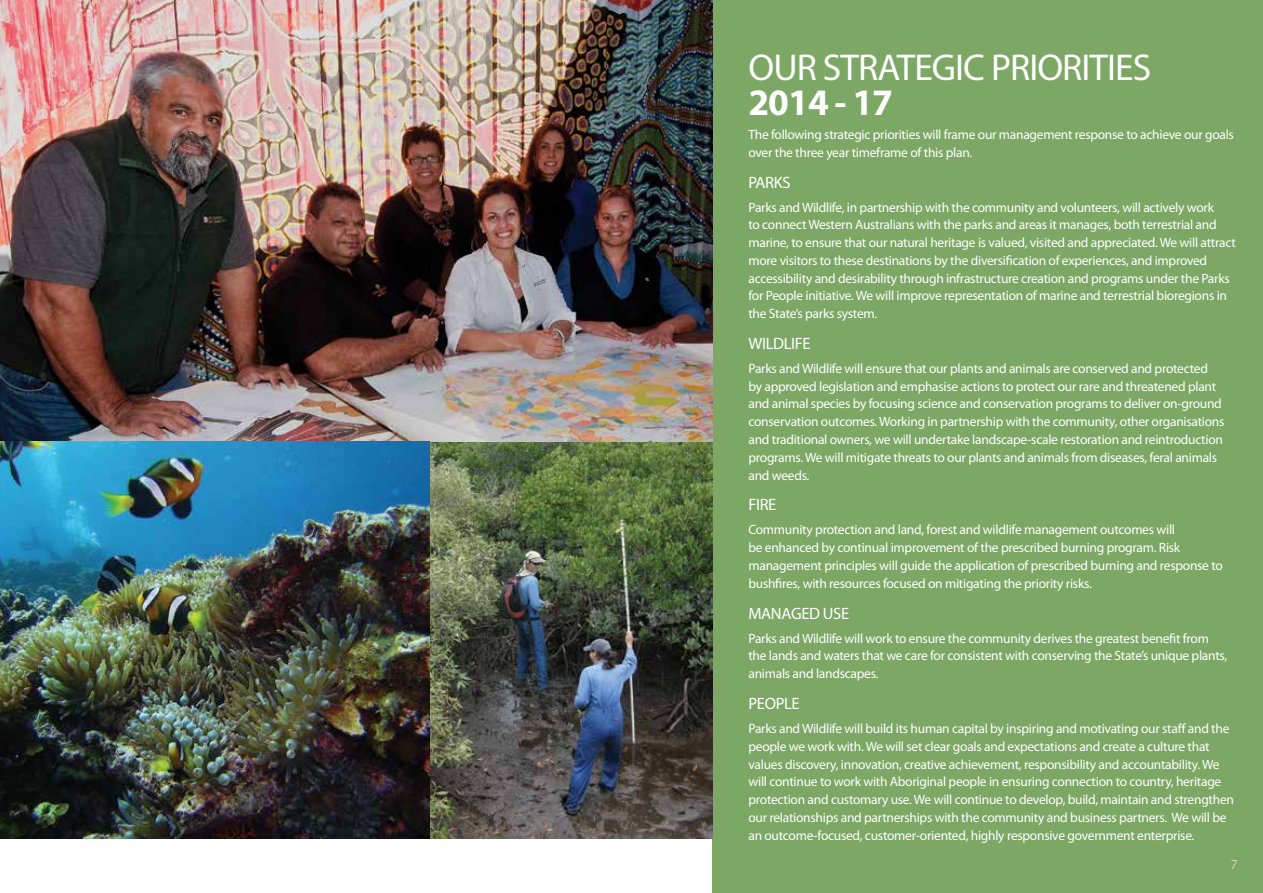
<style>
.page{position:relative;width:1263px;height:893px;background:#fff}
.page>*{position:absolute;margin:0;border:0;box-sizing:border-box;transform-origin:0 0}
.t1{font:37.5px "Myriad Pro";letter-spacing:-.025em;color:#fff}
.t2{font:700 37.5px "Myriad Pro";letter-spacing:-.025em;color:#fff}
.t3{font:16.5px "Myriad Pro";letter-spacing:-.02em;color:#fff}
.t4{font:13.5px/17.7px "Myriad Pro";letter-spacing:-.02em;color:#fff}
.t5{font:300 13.5px "Myriad Pro";color:#fff}
</style>
<div class="page">
<div style="left:712px;top:0;width:551px;height:893px;background:#7ca765"></div>
<img style="left:429px;top:441px;width:283px;height:398px">
<img style="left:0;top:0;width:712px;height:441px">
<img style="left:0;top:441px;width:429px;height:398px">
<h1 class="t1" style="left:748px;top:44px;width:404px">OUR STRATEGIC PRIORITIES</h1>
<h1 class="t2" style="left:748px;top:77px;width:146px">2014 - 17</h1>
<p class="t4" style="left:748px;top:125px;width:487px">The following strategic priorities will frame our management response to achieve our goals over the three year timeframe of this plan.</p>
<p class="t3" style="left:748px;top:172px;width:44px">PARKS</p>
<p class="t4" style="left:748px;top:198px;width:489px">Parks and Wildlife, in partnership with the community and volunteers, will actively work<br>to connect Western Australians with the parks and areas it manages, both terrestrial and marine, to ensure that our natural heritage is valued, visited and appreciated. We will attract more visitors to these destinations by the diversification of experiences, and improved accessibility and desirability through infrastructure creation and programs under the Parks for People initiative. We will improve representation of marine and terrestrial bioregions in the State’s parks system.</p>
<p class="t3" style="left:748px;top:333px;width:64px">WILDLIFE</p>
<p class="t4" style="left:748px;top:359px;width:478px">Parks and Wildlife will ensure that our plants and animals are conserved and protected by approved legislation and emphasise actions to protect our rare and threatened plant and animal species by focusing science and conservation programs to deliver on-ground conservation outcomes. Working in partnership with the community, other organisations and traditional owners, we will undertake landscape-scale restoration and reintroduction programs. We will mitigate threats to our plants and animals from diseases, feral animals and weeds.</p>
<p class="t3" style="left:748px;top:495px;width:29px">FIRE</p>
<p class="t4" style="left:748px;top:521px;width:476px">Community protection and land, forest and wildlife management outcomes will<br>be enhanced by continual improvement of the prescribed burning program. Risk management principles will guide the application of prescribed burning and response to bushfires, with resources focused on mitigating the priority risks.</p>
<p class="t3" style="left:748px;top:603px;width:102px">MANAGED USE</p>
<p class="t4" style="left:748px;top:629px;width:480px">Parks and Wildlife will work to ensure the community derives the greatest benefit from the lands and waters that we care for consistent with conserving the State’s unique plants, animals and landscapes.</p>
<p class="t3" style="left:748px;top:693px;width:53px">PEOPLE</p>
<p class="t4" style="left:748px;top:720px;width:487px">Parks and Wildlife will build its human capital by inspiring and motivating our staff and the people we work with. We will set clear goals and expectations and create a culture that values discovery, innovation, creative achievement, responsibility and accountability. We will continue to work with Aboriginal people in ensuring connection to country, heritage protection and customary use. We will continue to develop, build, maintain and strengthen our relationships and partnerships with the community and business partners. We will be an outcome-focused, customer-oriented, highly responsive government enterprise.</p>
<p class="t5" style="left:1231px;top:856px;width:8px">7</p>
</div>
